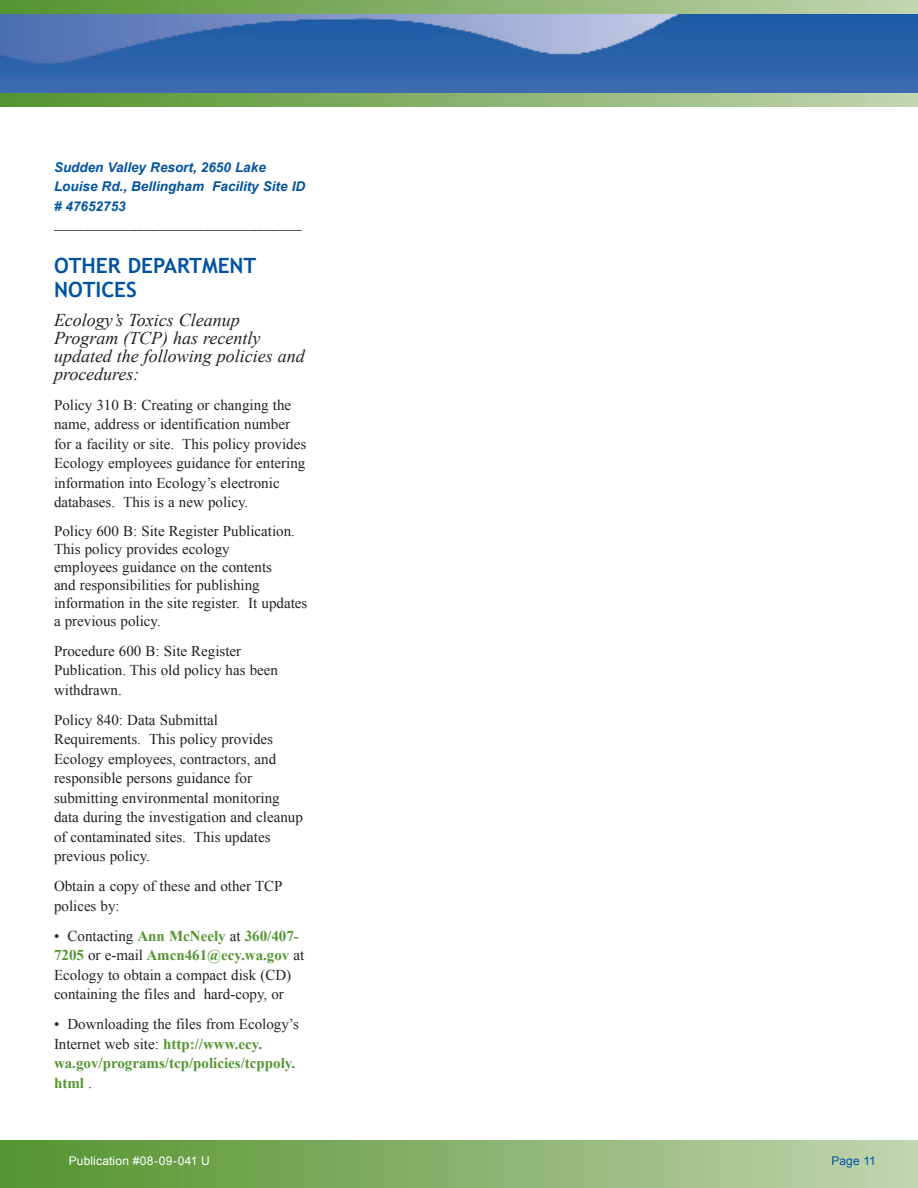
<style>
.page{position:relative;width:918px;height:1188px;background:#fff}
.page>*{position:absolute;margin:0;border:0;box-sizing:border-box;transform-origin:0 0}
.Return_Address{font:700 21px/24px "Trebuchet MS";color:#0153a0}
.Return_Address-2{font:italic 18px/18px "Times New Roman";color:#231f20}
.Return_Address-3{font:15px/19.5px "Times New Roman";color:#231f20}
.Body_Copy{font:15px/18px "Times New Roman";color:#231f20}
.Return_Address-4{font:700 15px/19.5px "Times New Roman";color:#549532}
.County_Name_Add_BLUE{font:15px "Myriad Pro";color:#231f20}
.Return_Address-5{font:italic 700 13.5px/19.5px "Arial";color:#0153a0}
.PUB___Pg__s{font:12px "Arial";letter-spacing:.015em;color:#fff}
.PUB___Pg__s-2{font:12px "Arial";letter-spacing:.005em;color:#0153a0}
.s1{font-weight:700;color:#549532}
.s2{font-weight:400;color:#231f20}
</style>
<div class="page">
<div style="left:0;top:1141px;width:918px;height:47px;background:linear-gradient(to right,#53922d,#c0d3af)"></div>
<img style="left:0;top:14px;width:918px;height:79px">
<svg style="left:0;top:0;width:918px;height:14px;background:#89b26d"></svg>
<svg style="left:0;top:93px;width:918px;height:13px;background:#89b26d"></svg>
<p class="Return_Address-5" style="left:54px;top:158px;width:253px">Sudden Valley Resort, 2650 Lake<br>Louise Rd., Bellingham Facility Site ID # 47652753</p>
<p class="County_Name_Add_BLUE" style="left:54px;top:214px;width:249px">_________________________________</p>
<p class="Return_Address" style="left:54px;top:254px;width:204px">OTHER DEPARTMENT<br>NOTICES</p>
<p class="Return_Address-2" style="left:54px;top:311px;width:252px">Ecology’s Toxics Cleanup<br>Program (TCP) has recently updated the following policies and procedures:</p>
<p class="Return_Address-3" style="left:54px;top:395px;width:254px">Policy 310 B: Creating or changing the name, address or identification number for a facility or site. This policy provides Ecology employees guidance for entering information into Ecology’s electronic databases. This is a new policy.</p>
<p class="Body_Copy" style="left:54px;top:522px;width:255px">Policy 600 B: Site Register Publication.<br>This policy provides ecology<br>employees guidance on the contents<br>and responsibilities for publishing information in the site register. It updates a previous policy.</p>
<p class="Return_Address-3" style="left:54px;top:641px;width:226px">Procedure 600 B: Site Register<br>Publication. This old policy has been withdrawn.</p>
<p class="Return_Address-3" style="left:54px;top:710px;width:250px">Policy 840: Data Submittal Requirements. This policy provides Ecology employees, contractors, and responsible persons guidance for submitting environmental monitoring data during the investigation and cleanup of contaminated sites. This updates previous policy.</p>
<p class="Return_Address-3" style="left:54px;top:876px;width:230px">Obtain a copy of these and other TCP polices by:</p>
<p class="Return_Address-3" style="left:54px;top:926px;width:252px">• Contacting <span class="s1">Ann McNeely</span> at <span class="s1">360/407- 7205</span> or e-mail <span class="s1">Amcn461@ecy.wa.gov</span> at Ecology to obtain a compact disk (CD) containing the files and hard-copy, or</p>
<p class="Return_Address-4" style="left:54px;top:1014px;width:246px"><span class="s2">• Downloading the files from Ecology’s<br>Internet web site:</span> http://www.ecy. wa.gov/programs/tcp/policies/tcppoly. html <span class="s2">.</span></p>
<p class="PUB___Pg__s" style="left:69px;top:1153px;width:142px">Publication #08-09-041 U</p>
<p class="PUB___Pg__s-2" style="left:831px;top:1153px;width:46px">Page 11</p>
</div>
